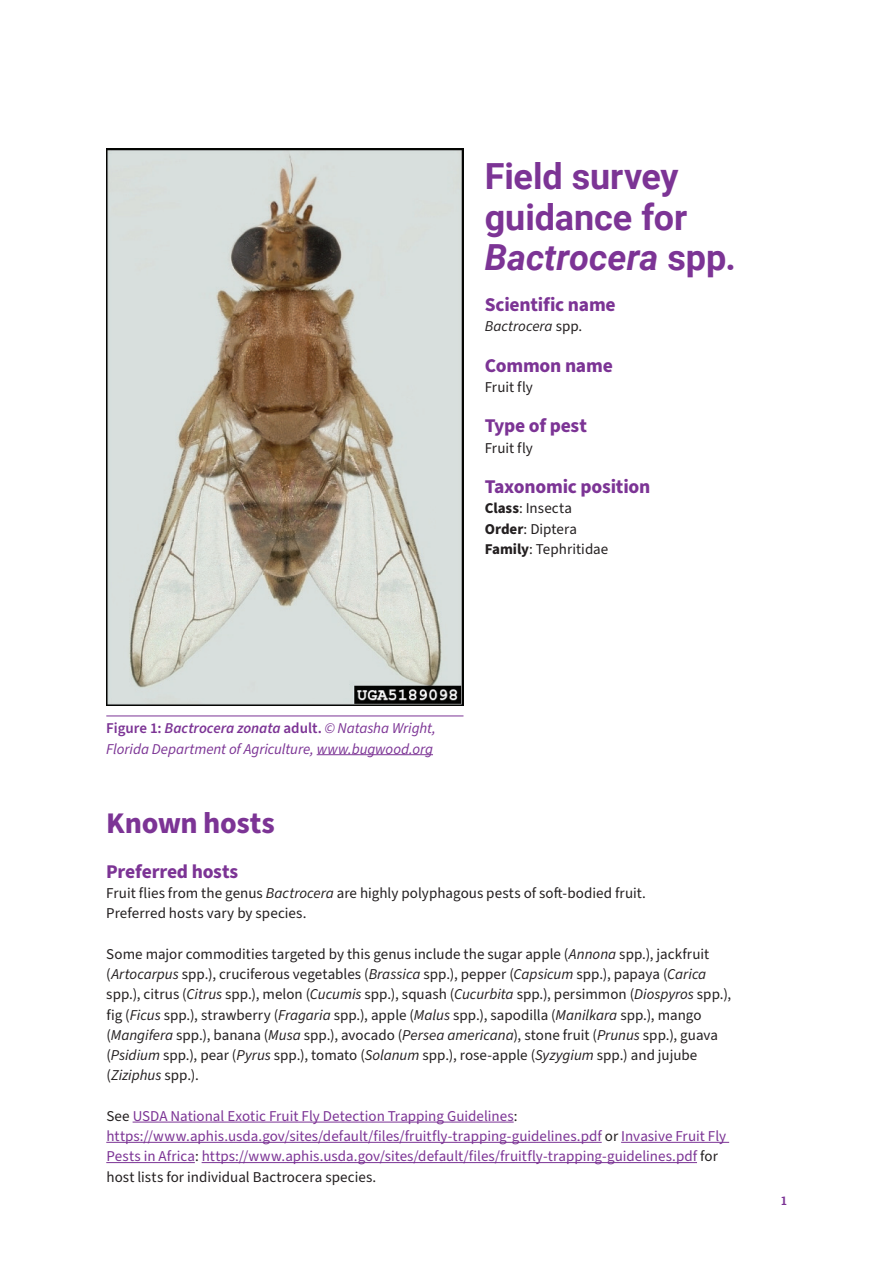
<style>
.page{position:relative;width:893px;height:1263px;background:#fff}
.page>*{position:absolute;margin:0;border:0;box-sizing:border-box;transform-origin:0 0}
.t1{font:700 36px/40.5px "Roboto";color:#7c3495}
.t2{font:700 30px "Source Sans Pro";letter-spacing:-.01em;color:#7c3495}
.t3{font:700 19.5px "Source Sans Pro";letter-spacing:-.01em;color:#7c3495}
.t4{font:15px/20.2px "Source Sans Pro";letter-spacing:.005em;color:#231f20}
.t5{font:15px/20.2px "Source Sans Pro";color:#7c3495}
.t6{font:italic 15px/20.2px "Source Sans Pro";letter-spacing:-.005em;color:#7c3495}
.t7{font:italic 15px "Source Sans Pro";color:#231f20}
.t8{font:700 12px "Roboto Slab";color:#7c3495}
.s1{font-style:italic}
.s2{font-style:normal}
.s3{font-weight:700}
.s4{font-weight:600;font-style:normal}
.s5{font-weight:600}
.s6{color:#231f20}
</style>
<div class="page">
<hr style="left:133px;top:1122px;width:381px;height:1px;background:#7c3495">
<hr style="left:106px;top:1142px;width:496px;height:1px;background:#7c3495">
<hr style="left:621px;top:1142px;width:108px;height:1px;background:#7c3495">
<hr style="left:106px;top:1162px;width:89px;height:1px;background:#7c3495">
<hr style="left:202px;top:1162px;width:495px;height:1px;background:#7c3495">
<img style="left:106px;top:149px;width:357px;height:556px">
<hr style="left:106px;top:715px;width:357px;height:1px;background:#7c3495">
<hr style="left:317px;top:754px;width:116px;height:1px;background:#7c3495">
<h1 class="t1" style="left:485px;top:155px;width:253px">Field survey guidance for<br><span class="s1">Bactrocera</span> spp.</h1>
<h3 class="t3" style="left:485px;top:291px;width:132px">Scientific name</h3>
<p class="t7" style="left:485px;top:316px;width:97px">Bactrocera <span class="s2">spp.</span></p>
<h3 class="t3" style="left:485px;top:352px;width:130px">Common name</h3>
<p class="t4" style="left:485px;top:377px;width:50px">Fruit fly</p>
<h3 class="t3" style="left:485px;top:413px;width:104px">Type of pest</h3>
<p class="t4" style="left:485px;top:438px;width:50px">Fruit fly</p>
<h3 class="t3" style="left:485px;top:473px;width:167px">Taxonomic position</h3>
<p class="t4" style="left:485px;top:499px;width:125px"><span class="s3">Class</span>: Insecta<br><span class="s3">Order</span>: Diptera<br><span class="s3">Family</span>: Tephritidae</p>
<p class="t6" style="left:106px;top:719px;width:331px"><span class="s4">Figure 1:</span> <span class="s5">Bactrocera zonata</span> <span class="s4">adult.</span> © Natasha Wright,<br>Florida Department of Agriculture, www.bugwood.org</p>
<h2 class="t2" style="left:106px;top:802px;width:170px">Known hosts</h2>
<h3 class="t3" style="left:106px;top:858px;width:133px">Preferred hosts</h3>
<p class="t4" style="left:106px;top:883px;width:539px">Fruit flies from the genus <span class="s1">Bactrocera</span> are highly polyphagous pests of soft-bodied fruit.<br>Preferred hosts vary by species.</p>
<p class="t4" style="left:106px;top:944px;width:626px">Some major commodities targeted by this genus include the sugar apple (<span class="s1">Annona</span> spp.), jackfruit (<span class="s1">Artocarpus</span> spp.), cruciferous vegetables (<span class="s1">Brassica</span> spp.), pepper (<span class="s1">Capsicum</span> spp.), papaya (<span class="s1">Carica </span>spp.), citrus (<span class="s1">Citrus</span> spp.), melon (<span class="s1">Cucumis</span> spp.), squash (<span class="s1">Cucurbita</span> spp.), persimmon (<span class="s1">Diospyros</span> spp.), fig (<span class="s1">Ficus</span> spp.), strawberry (<span class="s1">Fragaria</span> spp.), apple (<span class="s1">Malus</span> spp.), sapodilla (<span class="s1">Manilkara</span> spp.), mango (<span class="s1">Mangifera</span> spp.), banana (<span class="s1">Musa</span> spp.), avocado (<span class="s1">Persea americana</span>), stone fruit (<span class="s1">Prunus</span> spp.), guava (<span class="s1">Psidium</span> spp.), pear (<span class="s1">Pyrus</span> spp.), tomato (<span class="s1">Solanum</span> spp.), rose-apple (<span class="s1">Syzygium</span> spp.) and jujube (<span class="s1">Ziziphus</span> spp.).</p>
<p class="t5" style="left:106px;top:1106px;width:621px"><span class="s6">See</span> USDA National Exotic Fruit Fly Detection Trapping Guidelines<span class="s6">: </span>https://www.aphis.usda.gov/sites/default/files/fruitfly-trapping-guidelines.pdf <span class="s6">or</span> Invasive Fruit Fly Pests in Africa<span class="s6">:</span> https://www.aphis.usda.gov/sites/default/files/fruitfly-trapping-guidelines.pdf <span class="s6">for host lists for individual Bactrocera species.</span></p>
<p class="t8" style="left:781px;top:1193px;width:7px">1</p>
</div>
